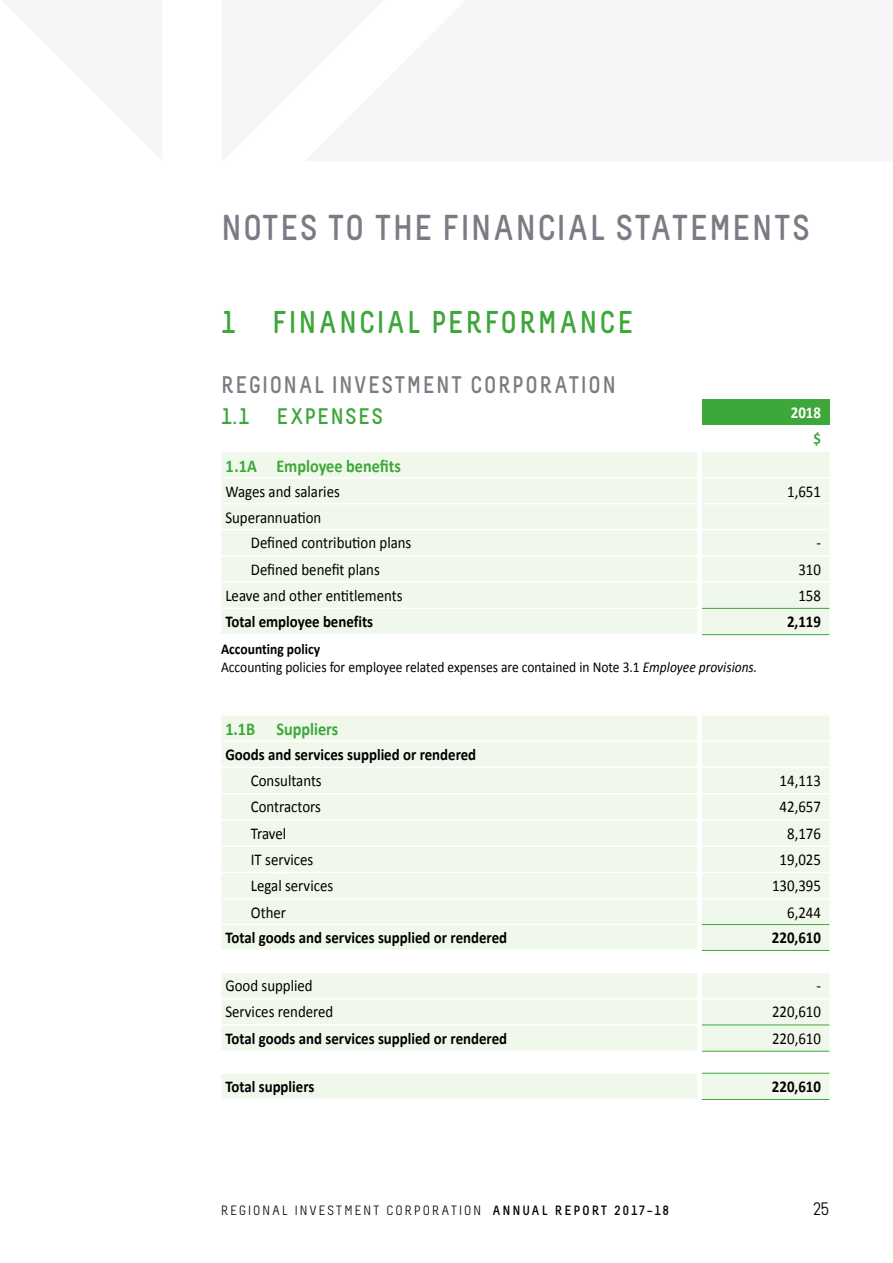
<style>
.page{position:relative;width:893px;height:1263px;background:#fff}
.page>*{position:absolute;margin:0;border:0;box-sizing:border-box;transform-origin:0 0}
.Heading_3__not_numbe{font:700 36px "Melbourne";letter-spacing:.04em;color:#797c84;scale:.96 1}
.t1{font:700 31.5px "Melbourne";letter-spacing:.07em;color:#3ea73a;scale:.95 1}
.Heading_4_not_for_TO{font:700 24px "Melbourne";letter-spacing:.07em;color:#797c84;scale:.94 1}
.Heading_5__financial{font:700 22.5px "Melbourne";letter-spacing:.07em;color:#3ea73a}
.Heading_6__financial{font:700 18px "Calibri";color:#3ea73a;scale:.9 1}
.t2{font:18px "Melbourne";color:#000}
.Financial_body_table{font:16.5px "Calibri";color:#000;scale:.9 1}
.Financial_body_table-2{font:700 16.5px "Calibri";color:#000;scale:.9 1}
.Financial_table_righ{font:16.5px "Calibri";color:#000;scale:.9 1}
.Financial_table_righ-2{font:700 16.5px "Calibri";color:#000;scale:.9 1}
.Financial_table_head{font:700 16.5px "Calibri";color:#fff;scale:.9 1}
.Financial_table_head-2{font:700 16.5px "Calibri";color:#3ea73a;scale:.9 1}
.Financials_body{font:15px/18px "Calibri";color:#000;scale:.9 1}
.t3{font:13.5px "Melbourne";letter-spacing:.15em;color:#000}
.s1{font-weight:700}
.s2{font-style:italic}
</style>
<div class="page">
<div style="left:702px;top:400px;width:127px;height:25px;background:#3ea73a"></div>
<svg style="left:221px;top:452px;width:608px;height:647px;fill:#f0f8ec"></svg>
<hr style="left:702px;top:503px;width:127px;height:1px;background:#fff">
<hr style="left:702px;top:529px;width:127px;height:1px;background:#fff">
<hr style="left:702px;top:555px;width:127px;height:2px;background:#fff">
<hr style="left:702px;top:581px;width:127px;height:2px;background:#fff">
<hr style="left:702px;top:1024px;width:127px;height:1px;background:#3ea73a">
<hr style="left:702px;top:1051px;width:127px;height:1px;background:#3ea73a">
<hr style="left:702px;top:477px;width:127px;height:2px;background:#fff">
<hr style="left:221px;top:477px;width:476px;height:2px;background:#fff">
<hr style="left:221px;top:503px;width:476px;height:1px;background:#fff">
<hr style="left:221px;top:529px;width:476px;height:1px;background:#fff">
<hr style="left:221px;top:555px;width:476px;height:2px;background:#fff">
<hr style="left:221px;top:581px;width:476px;height:2px;background:#fff">
<hr style="left:221px;top:608px;width:476px;height:1px;background:#fff">
<hr style="left:221px;top:634px;width:476px;height:1px;background:#fff">
<hr style="left:702px;top:714px;width:127px;height:2px;background:#fff">
<hr style="left:221px;top:714px;width:476px;height:2px;background:#fff">
<hr style="left:221px;top:740px;width:476px;height:2px;background:#fff">
<hr style="left:221px;top:767px;width:476px;height:1px;background:#fff">
<hr style="left:221px;top:793px;width:476px;height:1px;background:#fff">
<hr style="left:221px;top:819px;width:476px;height:2px;background:#fff">
<hr style="left:221px;top:845px;width:476px;height:2px;background:#fff">
<hr style="left:221px;top:872px;width:476px;height:1px;background:#fff">
<hr style="left:221px;top:898px;width:476px;height:1px;background:#fff">
<hr style="left:221px;top:924px;width:476px;height:1px;background:#fff">
<hr style="left:221px;top:950px;width:476px;height:1px;background:#fff">
<hr style="left:221px;top:972px;width:476px;height:1px;background:#fff">
<hr style="left:221px;top:998px;width:476px;height:1px;background:#fff">
<hr style="left:221px;top:1024px;width:476px;height:2px;background:#fff">
<hr style="left:221px;top:1050px;width:476px;height:2px;background:#fff">
<hr style="left:221px;top:1072px;width:476px;height:2px;background:#fff">
<svg style="left:697px;top:452px;width:5px;height:648px"></svg>
<hr style="left:702px;top:608px;width:127px;height:1px;background:#3ea73a">
<hr style="left:702px;top:634px;width:127px;height:1px;background:#3ea73a">
<hr style="left:702px;top:924px;width:127px;height:1px;background:#3ea73a">
<hr style="left:702px;top:950px;width:127px;height:1px;background:#3ea73a">
<hr style="left:702px;top:740px;width:127px;height:2px;background:#fff">
<hr style="left:702px;top:767px;width:127px;height:1px;background:#fff">
<hr style="left:702px;top:793px;width:127px;height:1px;background:#fff">
<hr style="left:702px;top:819px;width:127px;height:2px;background:#fff">
<hr style="left:702px;top:845px;width:127px;height:2px;background:#fff">
<hr style="left:702px;top:872px;width:127px;height:1px;background:#fff">
<hr style="left:702px;top:898px;width:127px;height:1px;background:#fff">
<hr style="left:702px;top:972px;width:127px;height:1px;background:#fff">
<hr style="left:702px;top:998px;width:127px;height:1px;background:#fff">
<hr style="left:702px;top:1073px;width:127px;height:1px;background:#3ea73a">
<hr style="left:702px;top:1099px;width:127px;height:1px;background:#3ea73a">
<p class="Heading_3__not_numbe" style="left:221px;top:205px;width:614px">NOTES TO THE FINANCIAL STATEMENTS</p>
<p class="t1" style="left:221px;top:303px;width:435px">1 FINANCIAL PERFORMANCE</p>
<p class="Heading_4_not_for_TO" style="left:221px;top:370px;width:421px">REGIONAL INVESTMENT CORPORATION</p>
<p class="Heading_5__financial" style="left:221px;top:403px;width:163px">1.1 EXPENSES</p>
<p class="Financial_table_head" style="left:791px;top:402px;width:35px">2018</p>
<p class="Financial_table_head-2" style="left:813px;top:428px;width:10px">$</p>
<p class="Heading_6__financial" style="left:225px;top:454px;width:196px">1.1A Employee benefits</p>
<p class="Financial_body_table" style="left:225px;top:481px;width:129px">Wages and salaries</p>
<p class="Financial_table_righ" style="left:787px;top:481px;width:39px">1,651</p>
<p class="Financial_body_table" style="left:225px;top:507px;width:108px">Superannuation</p>
<p class="Financial_body_table" style="left:251px;top:532px;width:180px">Defined contribution plans</p>
<p class="Financial_table_righ" style="left:816px;top:532px;width:7px">-</p>
<p class="Financial_body_table" style="left:251px;top:559px;width:145px">Defined benefit plans</p>
<p class="Financial_table_righ" style="left:798px;top:559px;width:27px">310</p>
<p class="Financial_body_table" style="left:225px;top:585px;width:198px">Leave and other entitlements</p>
<p class="Financial_table_righ" style="left:798px;top:585px;width:27px">158</p>
<p class="Financial_body_table-2" style="left:225px;top:611px;width:166px">Total employee benefits</p>
<p class="Financial_table_righ-2" style="left:787px;top:611px;width:39px">2,119</p>
<p class="Financials_body" style="left:221px;top:640px;width:597px"><span class="s1">Accounting policy<br></span>Accounting policies for employee related expenses are contained in Note 3.1 <span class="s2">Employee provisions.</span></p>
<p class="Heading_6__financial" style="left:225px;top:717px;width:127px">1.1B Suppliers</p>
<p class="Financial_body_table-2" style="left:225px;top:744px;width:280px">Goods and services supplied or rendered</p>
<p class="Financial_body_table" style="left:251px;top:770px;width:80px">Consultants</p>
<p class="Financial_table_righ" style="left:780px;top:770px;width:47px">14,113</p>
<p class="Financial_body_table" style="left:251px;top:796px;width:79px">Contractors</p>
<p class="Financial_table_righ" style="left:780px;top:796px;width:47px">42,657</p>
<p class="Financial_body_table" style="left:251px;top:823px;width:41px">Travel</p>
<p class="Financial_table_righ" style="left:787px;top:823px;width:39px">8,176</p>
<p class="Financial_body_table" style="left:251px;top:849px;width:71px">IT services</p>
<p class="Financial_table_righ" style="left:780px;top:849px;width:47px">19,025</p>
<p class="Financial_body_table" style="left:251px;top:875px;width:93px">Legal services</p>
<p class="Financial_table_righ" style="left:772px;top:875px;width:56px">130,395</p>
<p class="Financial_body_table" style="left:251px;top:901px;width:41px">Other</p>
<p class="Financial_table_righ" style="left:787px;top:901px;width:39px">6,244</p>
<p class="Financial_body_table-2" style="left:225px;top:927px;width:315px">Total goods and services supplied or rendered</p>
<p class="Financial_table_righ-2" style="left:772px;top:927px;width:56px">220,610</p>
<p class="Financial_body_table" style="left:225px;top:975px;width:99px">Good supplied</p>
<p class="Financial_table_righ" style="left:816px;top:975px;width:7px">-</p>
<p class="Financial_body_table" style="left:225px;top:1001px;width:121px">Services rendered</p>
<p class="Financial_table_righ" style="left:772px;top:1001px;width:56px">220,610</p>
<p class="Financial_body_table-2" style="left:225px;top:1028px;width:315px">Total goods and services supplied or rendered</p>
<p class="Financial_table_righ" style="left:772px;top:1028px;width:56px">220,610</p>
<p class="Financial_body_table-2" style="left:225px;top:1076px;width:100px">Total suppliers</p>
<p class="Financial_table_righ-2" style="left:772px;top:1076px;width:56px">220,610</p>
<p class="t3" style="left:221px;top:1203px;width:449px">REGIONAL INVESTMENT CORPORATION <span class="s1">ANNUAL REPORT 2017–18</span></p>
<p class="t2" style="left:813px;top:1199px;width:17px">25</p>
</div>
